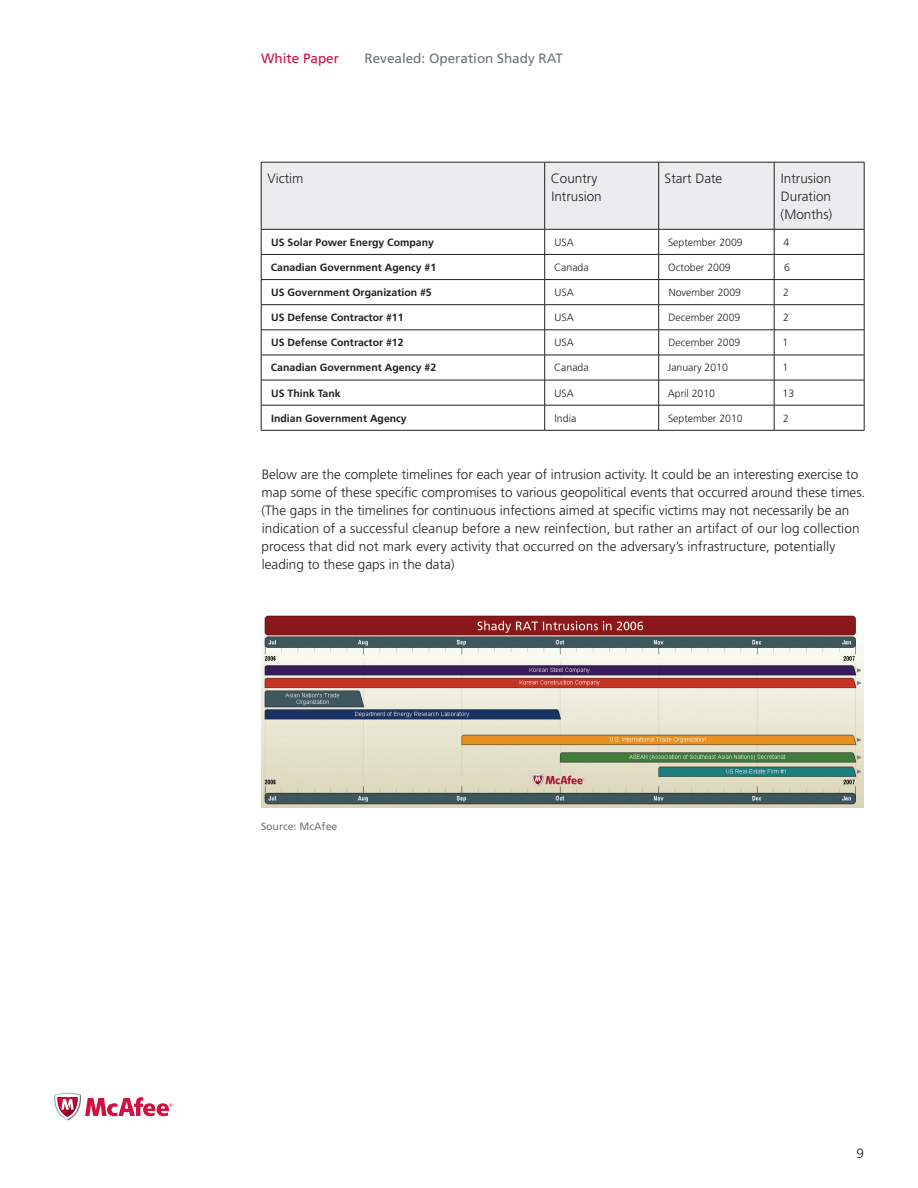
<style>
.page{position:relative;width:918px;height:1188px;background:#fff}
.page>*{position:absolute;margin:0;border:0;box-sizing:border-box;transform-origin:0 0}
.BodyCopy{font:300 13.5px/18px "Frutiger LT Std";color:#231f20}
.t1{font:13.5px "Frutiger LT Std";color:#6a747b}
.t2{font:13.5px "Frutiger LT Std";color:#d20d44}
.BodyCopy-2{font:700 10.5px "Frutiger LT Std";color:#231f20}
.BodyCopy-3{font:300 10.5px "Frutiger LT Std";color:#231f20}
.Caption_Gray{font:10.5px "Frutiger LT Std";color:#6a747b}
</style>
<div class="page">
<svg style="left:54px;top:1093px;width:119px;height:28px"></svg>
<svg style="left:261px;top:163px;width:604px;height:267px"></svg>
<hr style="left:261px;top:430px;width:284px;height:1px;background:#231f20">
<hr style="left:545px;top:430px;width:114px;height:1px;background:#231f20">
<hr style="left:659px;top:430px;width:115px;height:1px;background:#231f20">
<hr style="left:774px;top:430px;width:90px;height:1px;background:#231f20">
<hr style="left:261px;top:162px;width:284px;height:1px;background:#231f20">
<hr style="left:261px;top:162px;width:1px;height:67px;background:#231f20">
<hr style="left:545px;top:162px;width:114px;height:1px;background:#231f20">
<hr style="left:659px;top:162px;width:115px;height:1px;background:#231f20">
<hr style="left:658px;top:162px;width:1px;height:67px;background:#231f20">
<hr style="left:774px;top:162px;width:90px;height:1px;background:#231f20">
<hr style="left:774px;top:162px;width:1px;height:67px;background:#231f20">
<hr style="left:864px;top:162px;width:1px;height:67px;background:#231f20">
<hr style="left:261px;top:229px;width:284px;height:1px;background:#231f20">
<hr style="left:545px;top:229px;width:114px;height:1px;background:#231f20">
<hr style="left:659px;top:229px;width:115px;height:1px;background:#231f20">
<hr style="left:774px;top:229px;width:90px;height:1px;background:#231f20">
<img style="left:261px;top:615px;width:603px;height:192px">
<p class="t2" style="left:261px;top:50px;width:80px">White Paper</p>
<p class="t1" style="left:364px;top:50px;width:200px">Revealed: Operation Shady RAT</p>
<p class="BodyCopy" style="left:267px;top:169px;width:38px">Victim</p>
<p class="BodyCopy" style="left:551px;top:169px;width:52px">Country<br>Intrusion</p>
<p class="BodyCopy" style="left:665px;top:169px;width:59px">Start Date</p>
<p class="BodyCopy" style="left:781px;top:169px;width:53px;text-align:justify">Intrusion Duration (Months)</p>
<p class="BodyCopy-2" style="left:271px;top:236px;width:164px">US Solar Power Energy Company</p>
<p class="BodyCopy-3" style="left:555px;top:236px;width:21px">USA</p>
<p class="BodyCopy-3" style="left:668px;top:236px;width:76px">September 2009</p>
<p class="BodyCopy-3" style="left:783px;top:236px;width:7px">4</p>
<p class="BodyCopy-2" style="left:271px;top:261px;width:167px">Canadian Government Agency #1</p>
<p class="BodyCopy-3" style="left:554px;top:261px;width:36px">Canada</p>
<p class="BodyCopy-3" style="left:668px;top:261px;width:64px">October 2009</p>
<p class="BodyCopy-3" style="left:784px;top:261px;width:7px">6</p>
<p class="BodyCopy-2" style="left:271px;top:286px;width:162px">US Government Organization #5</p>
<p class="BodyCopy-3" style="left:555px;top:286px;width:21px">USA</p>
<p class="BodyCopy-3" style="left:669px;top:286px;width:74px">November 2009</p>
<p class="BodyCopy-3" style="left:783px;top:286px;width:7px">2</p>
<p class="BodyCopy-2" style="left:271px;top:311px;width:134px">US Defense Contractor #11</p>
<p class="BodyCopy-3" style="left:555px;top:312px;width:21px">USA</p>
<p class="BodyCopy-3" style="left:669px;top:312px;width:73px">December 2009</p>
<p class="BodyCopy-3" style="left:783px;top:312px;width:7px">2</p>
<p class="BodyCopy-2" style="left:271px;top:336px;width:134px">US Defense Contractor #12</p>
<p class="BodyCopy-3" style="left:555px;top:337px;width:21px">USA</p>
<p class="BodyCopy-3" style="left:669px;top:337px;width:73px">December 2009</p>
<p class="BodyCopy-3" style="left:783px;top:337px;width:7px">1</p>
<p class="BodyCopy-2" style="left:271px;top:362px;width:167px">Canadian Government Agency #2</p>
<p class="BodyCopy-3" style="left:554px;top:362px;width:36px">Canada</p>
<p class="BodyCopy-3" style="left:668px;top:362px;width:62px">January 2010</p>
<p class="BodyCopy-3" style="left:783px;top:362px;width:7px">1</p>
<p class="BodyCopy-2" style="left:271px;top:387px;width:71px">US Think Tank</p>
<p class="BodyCopy-3" style="left:555px;top:387px;width:21px">USA</p>
<p class="BodyCopy-3" style="left:668px;top:387px;width:49px">April 2010</p>
<p class="BodyCopy-3" style="left:783px;top:387px;width:13px">13</p>
<p class="BodyCopy-2" style="left:271px;top:412px;width:137px">Indian Government Agency</p>
<p class="BodyCopy-3" style="left:555px;top:412px;width:23px">India</p>
<p class="BodyCopy-3" style="left:668px;top:412px;width:76px">September 2010</p>
<p class="BodyCopy-3" style="left:783px;top:412px;width:7px">2</p>
<p class="BodyCopy" style="left:261px;top:466px;width:606px">Below are the complete timelines for each year of intrusion activity. It could be an interesting exercise to map some of these specific compromises to various geopolitical events that occurred around these times. (The gaps in the timelines for continuous infections aimed at specific victims may not necessarily be an indication of a successful cleanup before a new reinfection, but rather an artifact of our log collection process that did not mark every activity that occurred on the adversary’s infrastructure, potentially leading to these gaps in the data)</p>
<p class="Caption_Gray" style="left:261px;top:821px;width:78px">Source: McAfee</p>
<p class="BodyCopy" style="left:856px;top:1144px;width:9px">9</p>
</div>
